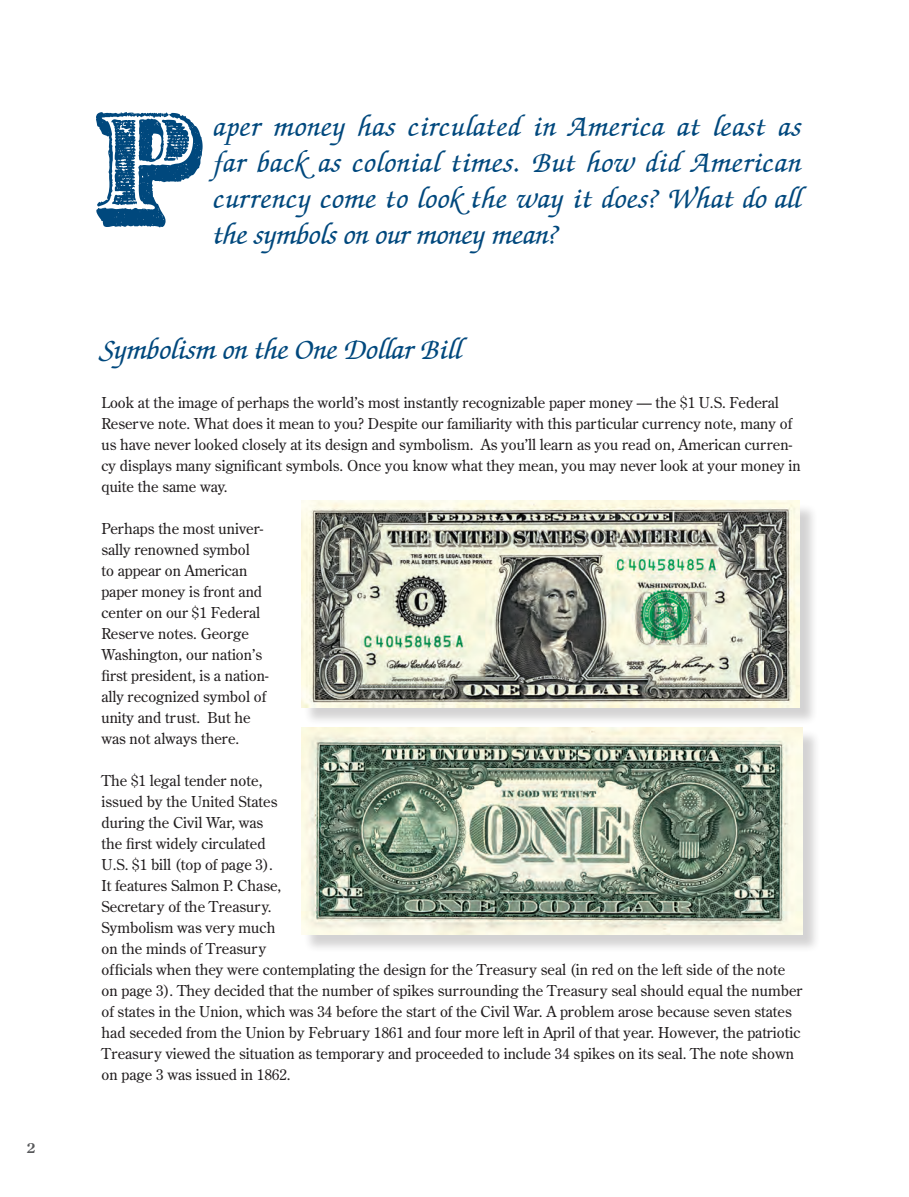
<style>
.page{position:relative;width:909px;height:1197px;background:#fff}
.page>*{position:absolute;margin:0;border:0;box-sizing:border-box;transform-origin:0 0}
.t1{font:145.5px "Archive Garfield";color:#00487d;scale:.82 1}
.t2{font:italic 500 30px/36px "Zapf Chancery IT Cby BT";color:#00487d;text-align:justify}
.t3{font:15px/21px "Century Old Style Std";color:#231f20}
.t4{font:700 13.5px "Century Old Style Std";color:#57585a}
</style>
<div class="page">
<div style="left:304px;top:729px;width:516px;height:224px;background:#231f20;opacity:.2"></div>
<img style="left:301px;top:727px;width:501px;height:207px">
<div style="left:304px;top:503px;width:514px;height:223px;background:#231f20;opacity:.2"></div>
<img style="left:301px;top:500px;width:498px;height:207px">
<p class="t4" style="left:27px;top:1139px;width:10px">2</p>
<h1 class="t1" style="left:92px;top:99px;width:141px">P</h1>
<h2 class="t2" style="left:214px;top:110px;width:589px">aper money has circulated in America at least as far back as colonial times. But how did American currency come to look the way it does? What do all</h2>
<h2 class="t2" style="left:214px;top:218px;width:347px">the symbols on our money mean?</h2>
<h2 class="t2" style="left:101px;top:333px;width:362px">Symbolism on the One Dollar Bill</h2>
<p class="t3" style="left:101px;top:392px;width:701px">Look at the image of perhaps the world’s most instantly recognizable paper money — the $1 U.S. Federal Reserve note. What does it mean to you? Despite our familiarity with this particular currency note, many of us have never looked closely at its design and symbolism. As you’ll learn as you read on, American curren&shy;cy displays many significant symbols. Once you know what they mean, you may never look at your money in quite the same way.</p>
<p class="t3" style="left:101px;top:518px;width:169px">Perhaps the most univer&shy;sally renowned symbol<br>to appear on American paper money is front and center on our $1 Federal<br>Reserve notes. George<br>Washington, our nation’s first president, is a nation&shy;ally recognized symbol of unity and trust. But he was not always there.</p>
<p class="t3" style="left:102px;top:770px;width:702px">The $1 legal tender note,<br>issued by the United States<br>during the Civil War, was<br>the first widely circulated<br>U.S. $1 bill (top of page 3).<br>It features Salmon P. Chase,<br>Secretary of the Treasury.<br>Symbolism was very much<br>on the minds of Treasury<br>officials when they were contemplating the design for the Treasury seal (in red on the left side of the note on page 3). They decided that the number of spikes surrounding the Treasury seal should equal the number of states in the Union, which was 34 before the start of the Civil War. A problem arose because seven states had seceded from the Union by February 1861 and four more left in April of that year. However, the patriotic Treasury viewed the situation as temporary and proceeded to include 34 spikes on its seal. The note shown on page 3 was issued in 1862.</p>
</div>
